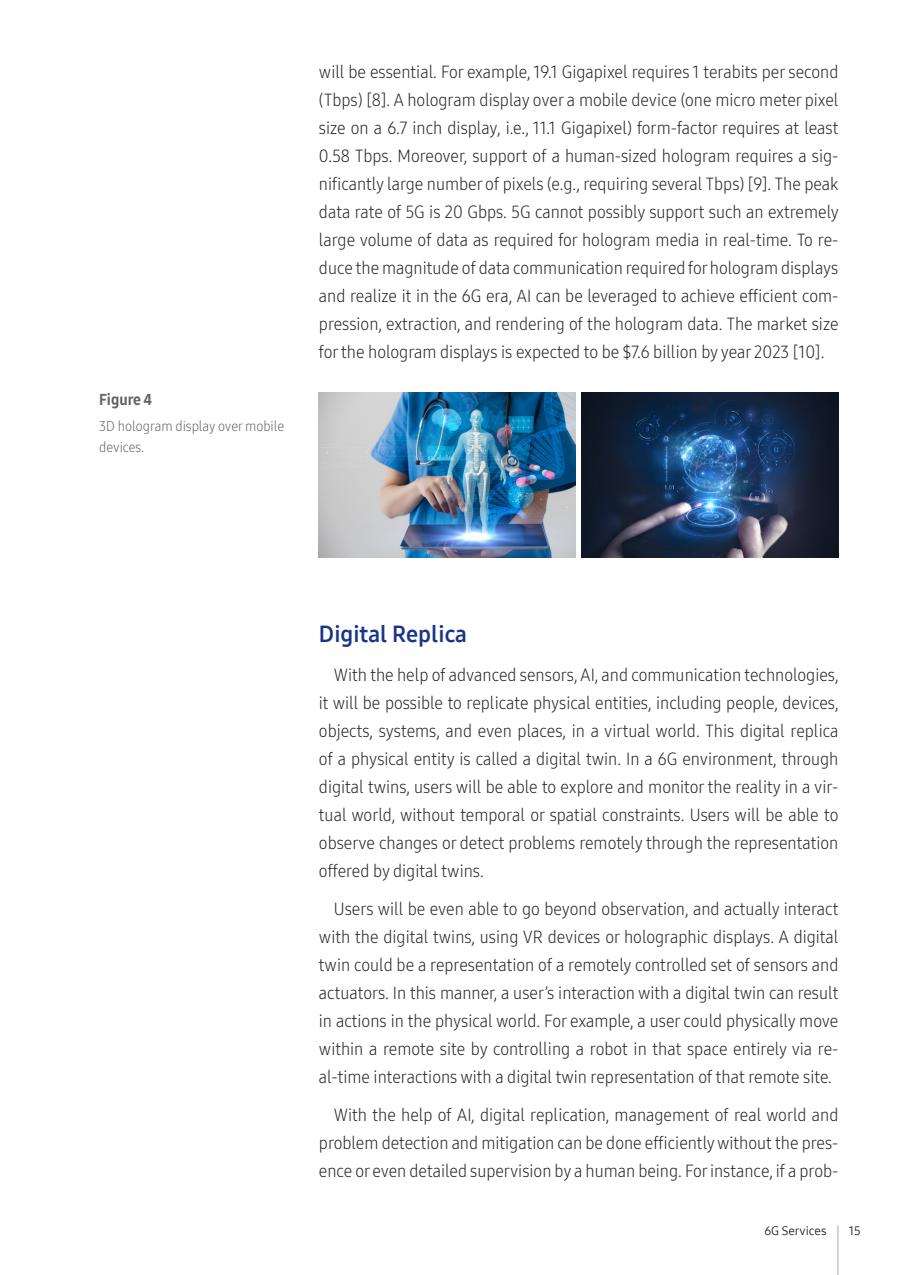
<style>
.page{position:relative;width:903px;height:1275px;background:#fff}
.page>*{position:absolute;margin:0;border:0;box-sizing:border-box;transform-origin:0 0}
.t1{font:22.75px "Samsung One 700";color:#1a3588}
.들여쓰기3__이전공백2{font:17.5px/28px "Samsung One 300 C";color:#231f20;text-align:justify}
.t2{font:15.75px "Samsung One 800 C";color:#636366}
.t3{font:14px/21px "Samsung One 300 C";color:#636366}
.t4{font:12.25px "Samsung One 400";color:#231f20}
</style>
<div class="page">
<hr style="left:838px;top:1225px;width:1px;height:50px;background:#a8a9ad">
<img style="left:319px;top:392px;width:257px;height:165px">
<img style="left:581px;top:392px;width:257px;height:165px">
<p class="t2" style="left:99px;top:389px;width:54px">Figure 4</p>
<p class="t3" style="left:99px;top:415px;width:186px">3D hologram display over mobile devices.</p>
<p class="들여쓰기3__이전공백2" style="left:319px;top:58px;width:522px">will be essential. For example, 19.1 Gigapixel requires 1 terabits per second (Tbps) [8]. A hologram display over a mobile device (one micro meter pixel size on a 6.7 inch display, i.e., 11.1 Gigapixel) form-factor requires at least 0.58 Tbps. Moreover, support of a human-sized hologram requires a sig&shy;nificantly large number of pixels (e.g., requiring several Tbps) [9]. The peak data rate of 5G is 20 Gbps. 5G cannot possibly support such an extremely large volume of data as required for hologram media in real-time. To re&shy;duce the magnitude of data communication required for hologram displays and realize it in the 6G era, AI can be leveraged to achieve efficient com&shy;pression, extraction, and rendering of the hologram data. The market size for the hologram displays is expected to be $7.6 billion by year 2023 [10].</p>
<p class="t1" style="left:319px;top:619px;width:150px">Digital Replica</p>
<p class="들여쓰기3__이전공백2" style="left:319px;top:660px;width:521px;text-indent:15px">With the help of advanced sensors, AI, and communication technologies, it will be possible to replicate physical entities, including people, devices, objects, systems, and even places, in a virtual world. This digital replica of a physical entity is called a digital twin. In a 6G environment, through digital twins, users will be able to explore and monitor the reality in a vir&shy;tual world, without temporal or spatial constraints. Users will be able to observe changes or detect problems remotely through the representation offered by digital twins.</p>
<p class="들여쓰기3__이전공백2" style="left:319px;top:894px;width:521px;text-indent:15px">Users will be even able to go beyond observation, and actually interact with the digital twins, using VR devices or holographic displays. A digital twin could be a representation of a remotely controlled set of sensors and actuators. In this manner, a user’s interaction with a digital twin can result in actions in the physical world. For example, a user could physically move within a remote site by controlling a robot in that space entirely via re&shy;al-time interactions with a digital twin representation of that remote site.</p>
<p class="들여쓰기3__이전공백2" style="left:319px;top:1100px;width:521px;text-indent:15px">With the help of AI, digital replication, management of real world and problem detection and mitigation can be done efficiently without the pres&shy;ence or even detailed supervision by a human being. For instance, if a prob-</p>
<p class="t4" style="left:764px;top:1222px;width:64px">6G Services</p>
<p class="t4" style="left:849px;top:1222px;width:13px">15</p>
</div>
